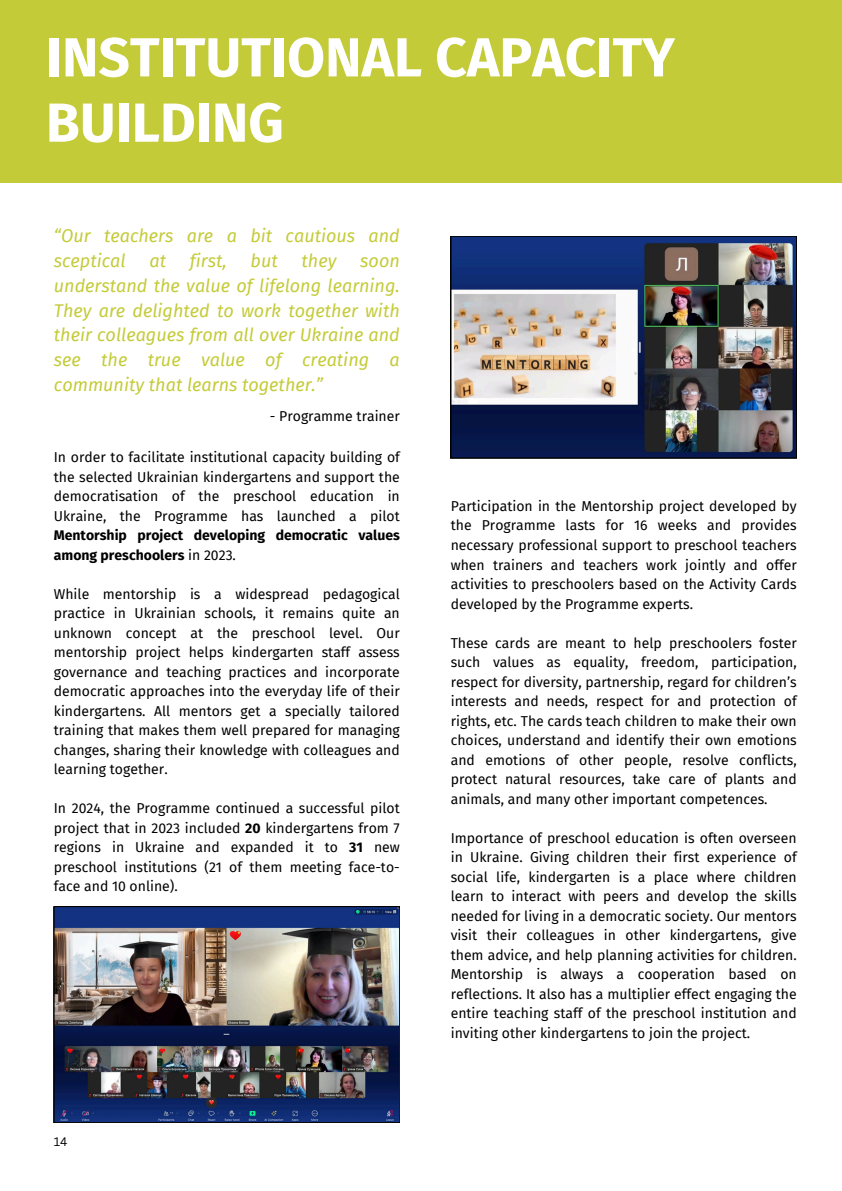
<style>
.page{position:relative;width:842px;height:1191px;background:#fff}
.page>*{position:absolute;margin:0;border:0;box-sizing:border-box;transform-origin:0 0}
.t1{font:700 55px/65.2px "Fira Sans";color:#fff}
.t2{font:italic 18px/24.8px "Fira Sans";color:#c4cb38}
.t3{font:14px/19.5px "Fira Sans";color:#000;text-align:justify}
.t4{font:12px "Canva Sans";color:#000}
.s1{font-weight:700}
</style>
<div class="page">
<div style="left:0;top:0;width:842px;height:183px;background:#c4cb38"></div>
<img style="left:54px;top:906px;width:346px;height:216px">
<img style="left:451px;top:236px;width:345px;height:222px">
<p class="t1" style="left:46px;top:25px;width:630px">INSTITUTIONAL CAPACITY<br>BUILDING</p>
<p class="t2" style="left:54px;top:224px;width:347px">“Our teachers are a bit cautious and sceptical</p>
<p class="t2" style="left:150px;top:249px;width:18px">at</p>
<p class="t2" style="left:190px;top:249px;width:38px">first,</p>
<p class="t2" style="left:251px;top:249px;width:29px">but</p>
<p class="t2" style="left:302px;top:249px;width:36px">they</p>
<p class="t2" style="left:54px;top:249px;width:347px;text-align:justify;text-indent:306px">soon understand the value of lifelong learning.<br>They are delighted to work together with their colleagues from all over Ukraine and see the true value of creating a community that learns together.”</p>
<p class="t3" style="left:270px;top:406px;width:131px">- Programme trainer</p>
<p class="t3" style="left:54px;top:447px;width:347px">In order to facilitate institutional capacity building of the selected Ukrainian kindergartens and support the democratisation of the preschool education in Ukraine, the Programme has launched a pilot <span class="s1">Mentorship project developing democratic values among preschoolers</span> in 2023.</p>
<p class="t3" style="left:54px;top:584px;width:347px">While mentorship is a widespread pedagogical practice in Ukrainian schools, it remains quite an unknown concept at the preschool level. Our mentorship project helps kindergarten staff assess governance and teaching practices and incorporate democratic approaches into the everyday life of their kindergartens. All mentors get a specially tailored training that makes them well prepared for managing changes, sharing their knowledge with colleagues and learning together.</p>
<p class="t3" style="left:54px;top:798px;width:347px">In 2024, the Programme continued a successful pilot project that in 2023 included <span class="s1">20</span> kindergartens from 7 regions in Ukraine and expanded it to <span class="s1">31</span> new preschool institutions (21 of them meeting face-to&shy;face and 10 online).</p>
<p class="t4" style="left:54px;top:1132px;width:15px">14</p>
<p class="t3" style="left:451px;top:496px;width:347px">Participation in the Mentorship project developed by the Programme lasts for 16 weeks and provides necessary professional support to preschool teachers when trainers and teachers work jointly and offer activities to preschoolers based on the Activity Cards developed by the Programme experts.</p>
<p class="t3" style="left:451px;top:633px;width:347px">These cards are meant to help preschoolers foster such values as equality, freedom, participation, respect for diversity, partnership, regard for children’s interests and needs, respect for and protection of rights, etc. The cards teach children to make their own choices, understand and identify their own emotions and emotions of other people, resolve conflicts, protect natural resources, take care of plants and animals, and many other important competences.</p>
<p class="t3" style="left:451px;top:828px;width:347px">Importance of preschool education is often overseen in Ukraine. Giving children their first experience of social life, kindergarten is a place where children learn to interact with peers and develop the skills needed for living in a democratic society. Our mentors visit their colleagues in other kindergartens, give them advice, and help planning activities for children.<br>Mentorship is always a cooperation based on reflections. It also has a multiplier effect engaging the entire teaching staff of the preschool institution and inviting other kindergartens to join the project.</p>
</div>
